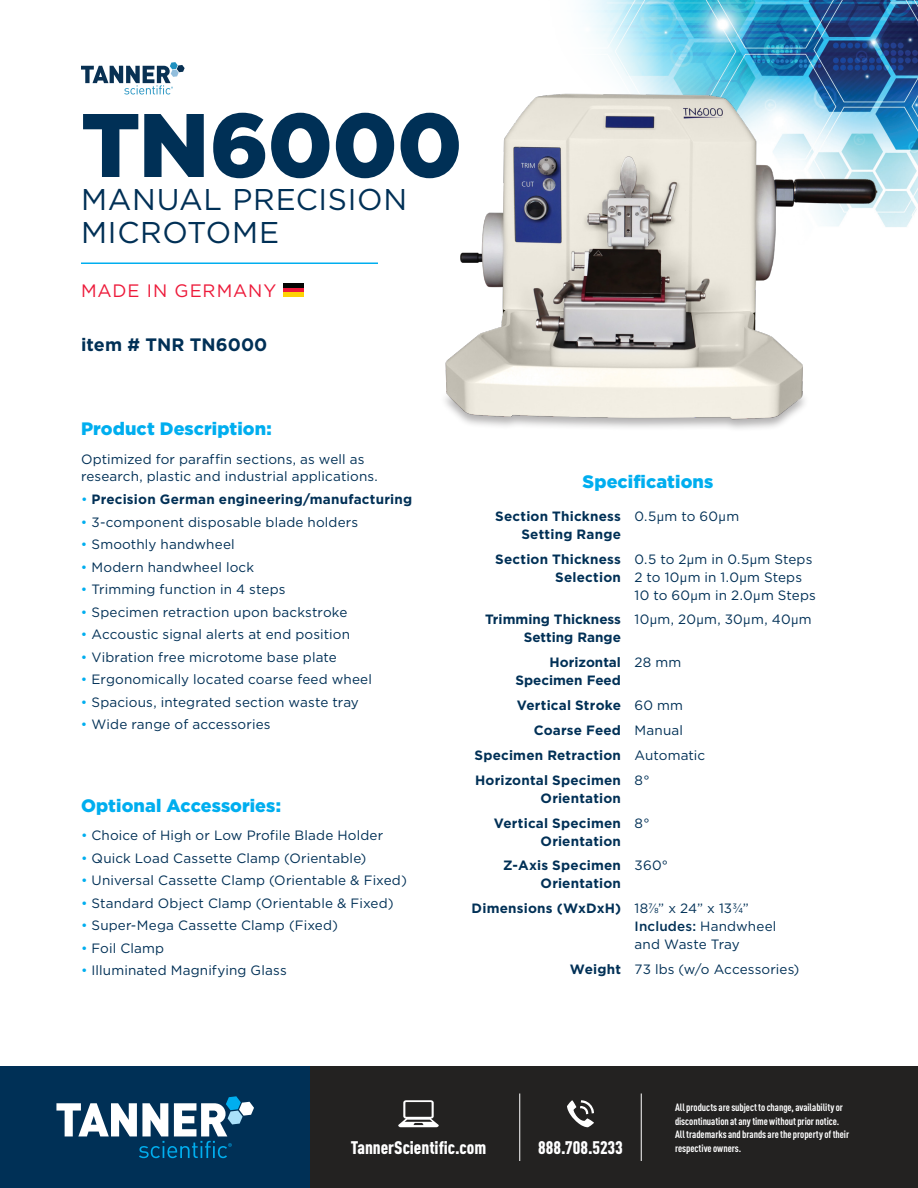
<style>
.page{position:relative;width:918px;height:1188px;background:#fff}
.page>*{position:absolute;margin:0;border:0;box-sizing:border-box;transform-origin:0 0}
.t1{font:900 90px "Gotham HTF";letter-spacing:-.01em;color:#003056}
.t2{font:30px "Gotham HTF";letter-spacing:.02em;color:#003056}
.t3{font:900 18px "Gotham HTF";letter-spacing:.005em;color:#00aeef}
.t4{font:900 18px "DIN Cond";letter-spacing:-.005em;color:#fff}
.t5{font:700 18px "Gotham HTF";letter-spacing:.005em;color:#003056}
.t6{font:18px "Gotham HTF";letter-spacing:.05em;color:#ed1a3a}
.Description{font:13.5px "Gotham HTF";letter-spacing:.01em;color:#003056}
.Item{font:700 13.5px/18px "Gotham HTF";letter-spacing:.015em;color:#003056;text-align:right}
.Description-2{font:500 13.5px "Gotham HTF";letter-spacing:.015em;color:#003056}
.t7{font:700 10.5px/13.5px "DIN Cond";letter-spacing:-.005em;color:#fff}
.s1{font-weight:400;color:#00aeef}
.s2{color:#00aeef}
.s3{font-family:"DIN Pro"}
.s4{font-family:"Gotham Narrow"}
.s5{font-weight:400}
</style>
<div class="page">
<img style="left:582px;top:0;width:336px;height:227px">
<svg style="left:81px;top:62px;width:104px;height:32px"></svg>
<hr style="left:81px;top:262px;width:297px;height:2px;background:#00aeef">
<hr style="left:284px;top:284px;width:20px;height:4px;background:#040503">
<hr style="left:284px;top:288px;width:20px;height:4px;background:#ed1a3a">
<div style="left:284px;top:292px;width:20px;height:5px;background:#fed304"></div>
<div style="left:440px;top:390px;width:370px;height:43px;background:#231f20;opacity:.35"></div>
<img style="left:440px;top:88px;width:446px;height:337px">
<div style="left:0;top:1066px;width:310px;height:122px;background:#003056"></div>
<svg style="left:56px;top:1096px;width:198px;height:62px"></svg>
<div style="left:310px;top:1066px;width:608px;height:122px;background:#232221"></div>
<svg style="left:398px;top:1100px;width:41px;height:27px"></svg>
<svg style="left:567px;top:1100px;width:27px;height:27px"></svg>
<hr style="left:519px;top:1094px;width:1px;height:67px;background:#fff">
<hr style="left:641px;top:1094px;width:1px;height:67px;background:#fff">
<p class="t1" style="left:81px;top:93px;width:383px">TN6000</p>
<p class="t2" style="left:81px;top:183px;width:328px">MANUAL PRECISION</p>
<p class="t2" style="left:81px;top:216px;width:200px">MICROTOME</p>
<p class="t6" style="left:81px;top:281px;width:197px">MADE IN GERMANY</p>
<p class="t5" style="left:81px;top:334px;width:188px">item # TNR TN6000</p>
<p class="t3" style="left:81px;top:418px;width:192px">Product Description:</p>
<p class="Description" style="left:81px;top:451px;width:285px">Optimized for paraffin sections, as well as</p>
<p class="Description" style="left:81px;top:469px;width:298px">research, plastic and industrial applications.</p>
<p class="Item" style="left:81px;top:490px;width:333px"><span class="s1">•</span> Precision German engineering/manufacturing</p>
<p class="Description" style="left:81px;top:514px;width:279px"><span class="s2">•</span> 3-component disposable blade holders</p>
<p class="Description" style="left:81px;top:537px;width:155px"><span class="s2">•</span> Smoothly handwheel</p>
<p class="Description" style="left:81px;top:559px;width:175px"><span class="s2">•</span> Modern handwheel lock</p>
<p class="Description" style="left:81px;top:582px;width:206px"><span class="s2">•</span> Trimming function in 4 steps</p>
<p class="Description" style="left:81px;top:604px;width:268px"><span class="s2">•</span> Specimen retraction upon backstroke</p>
<p class="Description" style="left:81px;top:627px;width:271px"><span class="s2">•</span> Accoustic signal alerts at end position</p>
<p class="Description" style="left:81px;top:649px;width:257px"><span class="s2">•</span> Vibration free microtome base plate</p>
<p class="Description" style="left:81px;top:672px;width:292px"><span class="s2">•</span> Ergonomically located coarse feed wheel</p>
<p class="Description" style="left:81px;top:694px;width:279px"><span class="s2">•</span> Spacious, integrated section waste tray</p>
<p class="Description" style="left:81px;top:717px;width:191px"><span class="s2">•</span> Wide range of accessories</p>
<p class="t3" style="left:81px;top:795px;width:202px">Optional Accessories:</p>
<p class="Description" style="left:81px;top:828px;width:304px"><span class="s2">•</span> Choice of High or Low Profile Blade Holder</p>
<p class="Description" style="left:81px;top:850px;width:287px"><span class="s2">•</span> Quick Load Cassette Clamp (Orientable)</p>
<p class="Description" style="left:81px;top:873px;width:327px"><span class="s2">•</span> Universal Cassette Clamp (Orientable &amp; Fixed)</p>
<p class="Description" style="left:81px;top:895px;width:314px"><span class="s2">•</span> Standard Object Clamp (Orientable &amp; Fixed)</p>
<p class="Description" style="left:81px;top:918px;width:259px"><span class="s2">•</span> Super-Mega Cassette Clamp (Fixed)</p>
<p class="Description" style="left:81px;top:940px;width:85px"><span class="s2">•</span> Foil Clamp</p>
<p class="Description" style="left:81px;top:963px;width:207px"><span class="s2">•</span> Illuminated Magnifying Glass</p>
<p class="t3" style="left:582px;top:471px;width:133px">Specifications</p>
<p class="Item" style="left:495px;top:507px;width:127px">Section Thickness</p>
<p class="Item" style="left:521px;top:525px;width:101px">Setting Range</p>
<p class="Description" style="left:634px;top:508px;width:106px">0.5<span class="s3">µ</span>m to 60<span class="s3">µ</span>m</p>
<p class="Item" style="left:495px;top:549px;width:127px">Section Thickness</p>
<p class="Item" style="left:555px;top:567px;width:67px">Selection</p>
<p class="Description" style="left:634px;top:551px;width:179px">0.5 to 2<span class="s3">µ</span>m in 0.5<span class="s3">µ</span>m Steps</p>
<p class="Description" style="left:635px;top:569px;width:169px">2 to 10<span class="s3">µ</span>m in 1.0<span class="s3">µ</span>m Steps</p>
<p class="Description" style="left:635px;top:587px;width:183px">10 to 60<span class="s3">µ</span>m in 2.0<span class="s3">µ</span>m Steps</p>
<p class="Item" style="left:485px;top:610px;width:137px">Trimming Thickness</p>
<p class="Item" style="left:524px;top:628px;width:99px">Setting Range</p>
<p class="Description" style="left:635px;top:612px;width:179px">10<span class="s3">µ</span>m, 20<span class="s3">µ</span>m, 30<span class="s3">µ</span>m, 40<span class="s3">µ</span>m</p>
<p class="Item" style="left:550px;top:653px;width:73px">Horizontal</p>
<p class="Item" style="left:515px;top:671px;width:107px">Specimen Feed</p>
<p class="Description" style="left:635px;top:655px;width:48px">28 mm</p>
<p class="Item" style="left:517px;top:696px;width:106px">Vertical Stroke</p>
<p class="Description" style="left:635px;top:698px;width:50px">60 mm</p>
<p class="Item" style="left:534px;top:721px;width:89px">Coarse Feed</p>
<p class="Description" style="left:635px;top:723px;width:50px">Manual</p>
<p class="Item" style="left:475px;top:746px;width:148px">Specimen Retraction</p>
<p class="Description" style="left:635px;top:748px;width:72px">Automatic</p>
<p class="Item" style="left:475px;top:771px;width:147px">Horizontal Specimen<br>Orientation</p>
<p class="Description" style="left:635px;top:773px;width:17px">8°</p>
<p class="Item" style="left:494px;top:814px;width:129px">Vertical Specimen</p>
<p class="Item" style="left:541px;top:832px;width:82px">Orientation</p>
<p class="Description" style="left:635px;top:815px;width:17px">8°</p>
<p class="Item" style="left:503px;top:856px;width:119px">Z-Axis Specimen</p>
<p class="Item" style="left:541px;top:874px;width:82px">Orientation</p>
<p class="Description" style="left:635px;top:858px;width:35px">360°</p>
<p class="Item" style="left:472px;top:899px;width:151px">Dimensions (WxDxH)</p>
<p class="Description" style="left:635px;top:901px;width:116px">18<span class="s4">7/8</span>” x 24” x 13<span class="s4">3/4</span>”</p>
<p class="Description-2" style="left:635px;top:919px;width:143px">Includes: <span class="s5">Handwheel</span></p>
<p class="Description" style="left:635px;top:937px;width:107px">and Waste Tray</p>
<p class="Item" style="left:570px;top:960px;width:53px">Weight</p>
<p class="Description" style="left:635px;top:962px;width:166px">73 lbs (w/o Accessories)</p>
<h3 class="t4" style="left:351px;top:1137px;width:137px">TannerScientific.com</h3>
<h3 class="t4" style="left:538px;top:1137px;width:86px">888.708.5233</h3>
<p class="t7" style="left:675px;top:1101px;width:176px">All products are subject to change, availability or discontinuation at any time without prior notice.<br>All trademarks and brands are the property of their respective owners.</p>
</div>
